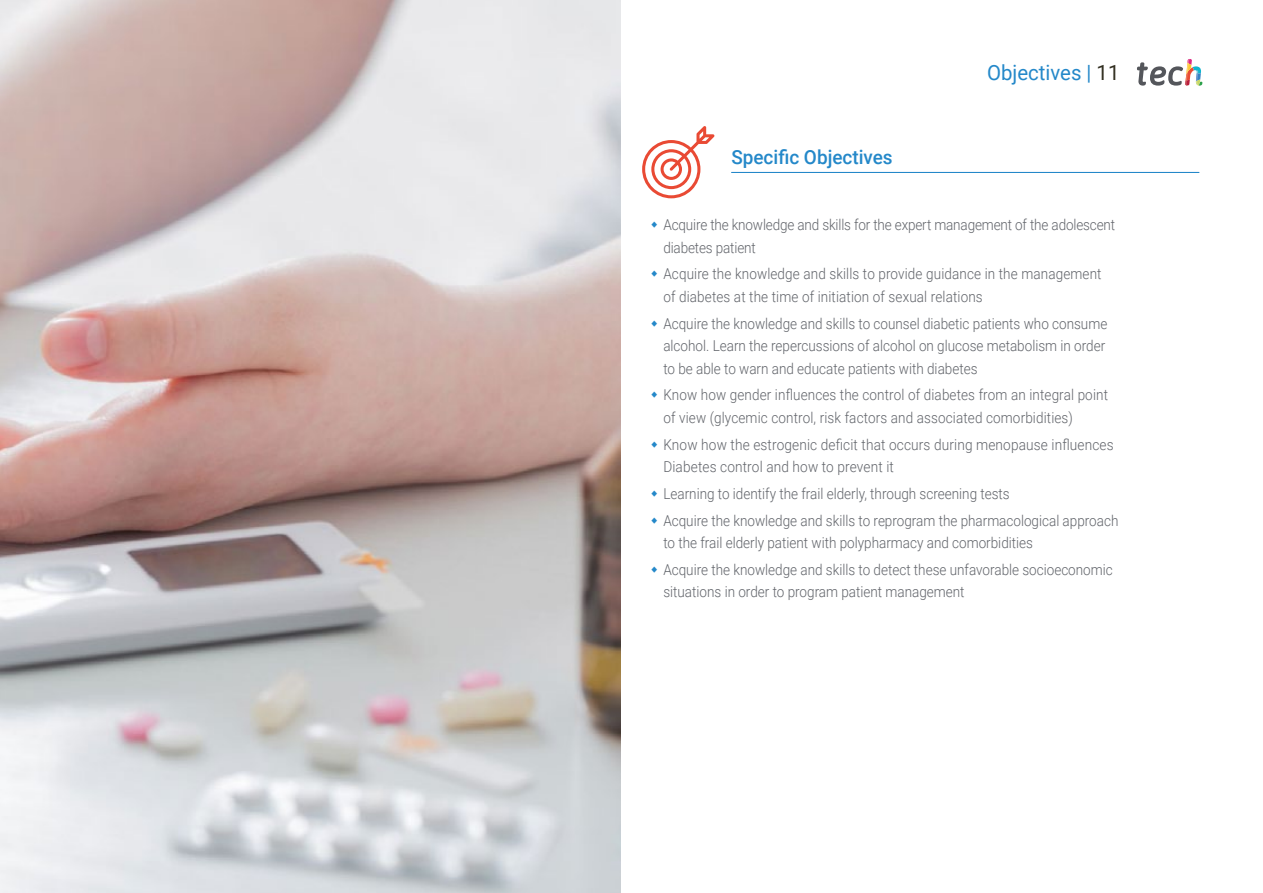
<style>
.page{position:relative;width:1263px;height:893px;background:#fff}
.page>*{position:absolute;margin:0;border:0;box-sizing:border-box;transform-origin:0 0}
.t1{font:21px "Roboto";color:#2488c9}
.t2{font:500 19.5px "Roboto";color:#2488c9}
.t3{font:300 15px/22.5px "Roboto";color:#61646a;scale:.9 1}
.t4{font:300 15px/22.5px "Roboto";color:#61646a;scale:.91 1}
.s1{color:#312e20}
</style>
<div class="page">
<img style="left:0;top:0;width:621px;height:893px">
<svg style="left:1137px;top:59px;width:65px;height:27px"></svg>
<svg style="left:642px;top:126px;width:72px;height:72px"></svg>
<hr style="left:731px;top:172px;width:468px;height:1px;background:#2488c9">
<h2 class="t2" style="left:731px;top:143px;width:163px">Specific Objectives</h2>
<h1 class="t1" style="left:987px;top:57px;width:134px">Objectives | <span class="s1">11</span></h1>
<p class="t3" style="left:663px;top:213px;width:503px">Acquire the knowledge and skills for the expert management of the adolescent diabetes patient</p>
<p class="t3" style="left:663px;top:262px;width:488px">Acquire the knowledge and skills to provide guidance in the management of diabetes at the time of initiation of sexual relations</p>
<p class="t3" style="left:663px;top:311px;width:495px">Acquire the knowledge and skills to counsel diabetic patients who consume alcohol. Learn the repercussions of alcohol on glucose metabolism in order to be able to warn and educate patients with diabetes</p>
<p class="t3" style="left:663px;top:383px;width:495px">Know how gender influences the control of diabetes from an integral point of view (glycemic control, risk factors and associated comorbidities)</p>
<p class="t4" style="left:663px;top:432px;width:496px">Know how the estrogenic deficit that occurs during menopause influences<br>Diabetes control and how to prevent it</p>
<p class="t3" style="left:663px;top:480px;width:507px;line-height:26.7px">Learning to identify the frail elderly, through screening tests<br>Acquire the knowledge and skills to reprogram the pharmacological approach</p>
<p class="t3" style="left:663px;top:529px;width:501px;line-height:26.7px">to the frail elderly patient with polypharmacy and comorbidities<br>Acquire the knowledge and skills to detect these unfavorable socioeconomic</p>
<p class="t3" style="left:663px;top:580px;width:336px">situations in order to program patient management</p>
</div>
